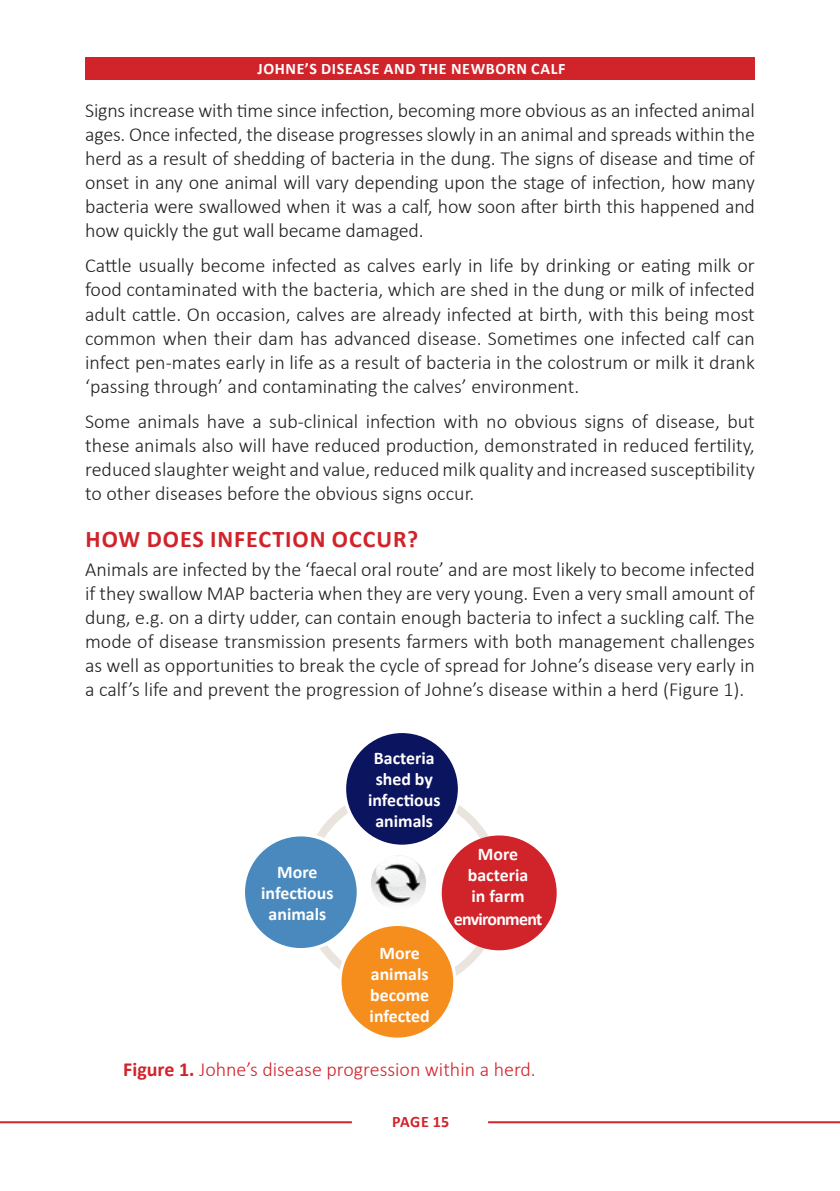
<style>
.page{position:relative;width:840px;height:1191px;background:#fff}
.page>*{position:absolute;margin:0;border:0;box-sizing:border-box;transform-origin:0 0}
.t1{font:700 24px "Calibri";letter-spacing:.04em;color:#d1232a}
.t2{font:300 20px/24px "Calibri";color:#231f20;text-align:justify}
.t3{font:300 20px "Calibri";color:#d1232a}
.t4{font:700 17.8px/21px "Calibri";color:#fff;text-align:center}
.t5{font:700 16px "Calibri";letter-spacing:.04em;color:#fff}
.t6{font:700 16px "Calibri";letter-spacing:.015em;color:#d1232a}
.s1{font-weight:700}
</style>
<div class="page">
<hr style="left:0;top:1121px;width:351px;height:2px;background:#d1232a">
<hr style="left:488px;top:1121px;width:351px;height:2px;background:#d1232a">
<div style="left:344px;top:731px;width:115px;height:115px;background:#0b145e;border-radius:50%"></div>
<div style="left:343px;top:730px;width:118px;height:118px;border:3px solid #fff;border-radius:50%"></div>
<div style="left:340px;top:924px;width:114px;height:115px;background:#f68e1e;border-radius:50%"></div>
<div style="left:338px;top:922px;width:118px;height:118px;border:3px solid #fff;border-radius:50%"></div>
<div style="left:243px;top:834px;width:115px;height:115px;background:#4a89be;border-radius:50%"></div>
<div style="left:242px;top:833px;width:118px;height:118px;border:3px solid #fff;border-radius:50%"></div>
<div style="left:441px;top:835px;width:115px;height:115px;background:#d1232a;border-radius:50%"></div>
<img style="left:371px;top:855px;width:55px;height:55px;border-radius:28px">
<div style="left:85px;top:57px;width:669px;height:22px;background:#d1232a"></div>
<p class="t5" style="left:257px;top:57px;width:309px">JOHNE’S DISEASE AND THE NEWBORN CALF</p>
<p class="t2" style="left:85px;top:98px;width:671px">Signs increase with time since infection, becoming more obvious as an infected animal ages. Once infected, the disease progresses slowly in an animal and spreads within the herd as a result of shedding of bacteria in the dung. The signs of disease and time of onset in any one animal will vary depending upon the stage of infection, how many bacteria were swallowed when it was a calf, how soon after birth this happened and how quickly the gut wall became damaged.</p>
<p class="t2" style="left:85px;top:254px;width:671px">Cattle usually become infected as calves early in life by drinking or eating milk or food contaminated with the bacteria, which are shed in the dung or milk of infected adult cattle. On occasion, calves are already infected at birth, with this being most common when their dam has advanced disease. Sometimes one infected calf can infect pen-mates early in life as a result of bacteria in the colostrum or milk it drank ‘passing through’ and contaminating the calves’ environment.</p>
<p class="t2" style="left:85px;top:409px;width:671px">Some animals have a sub-clinical infection with no obvious signs of disease, but these animals also will have reduced production, demonstrated in reduced fertility, reduced slaughter weight and value, reduced milk quality and increased susceptibility to other diseases before the obvious signs occur.</p>
<p class="t1" style="left:86px;top:521px;width:334px">HOW DOES INFECTION OCCUR?</p>
<p class="t2" style="left:85px;top:557px;width:670px">Animals are infected by the ‘faecal oral route’ and are most likely to become infected if they swallow MAP bacteria when they are very young. Even a very small amount of dung, e.g. on a dirty udder, can contain enough bacteria to infect a suckling calf. The mode of disease transmission presents farmers with both management challenges as well as opportunities to break the cycle of spread for Johne’s disease very early in a calf’s life and prevent the progression of Johne’s disease within a herd (Figure 1).</p>
<p class="t4" style="left:261px;top:861px;width:74px">More infectious animals</p>
<p class="t4" style="left:368px;top:747px;width:74px">Bacteria shed by infectious animals</p>
<p class="t4" style="left:369px;top:942px;width:62px">More animals become infected</p>
<p class="t4" style="left:453px;top:843px;width:90px;line-height:21.6px">More bacteria<br>in farm environment</p>
<p class="t3" style="left:123px;top:1057px;width:414px"><span class="s1">Figure 1.</span> Johne’s disease progression within a herd.</p>
<p class="t6" style="left:392px;top:1110px;width:58px">PAGE 15</p>
</div>
